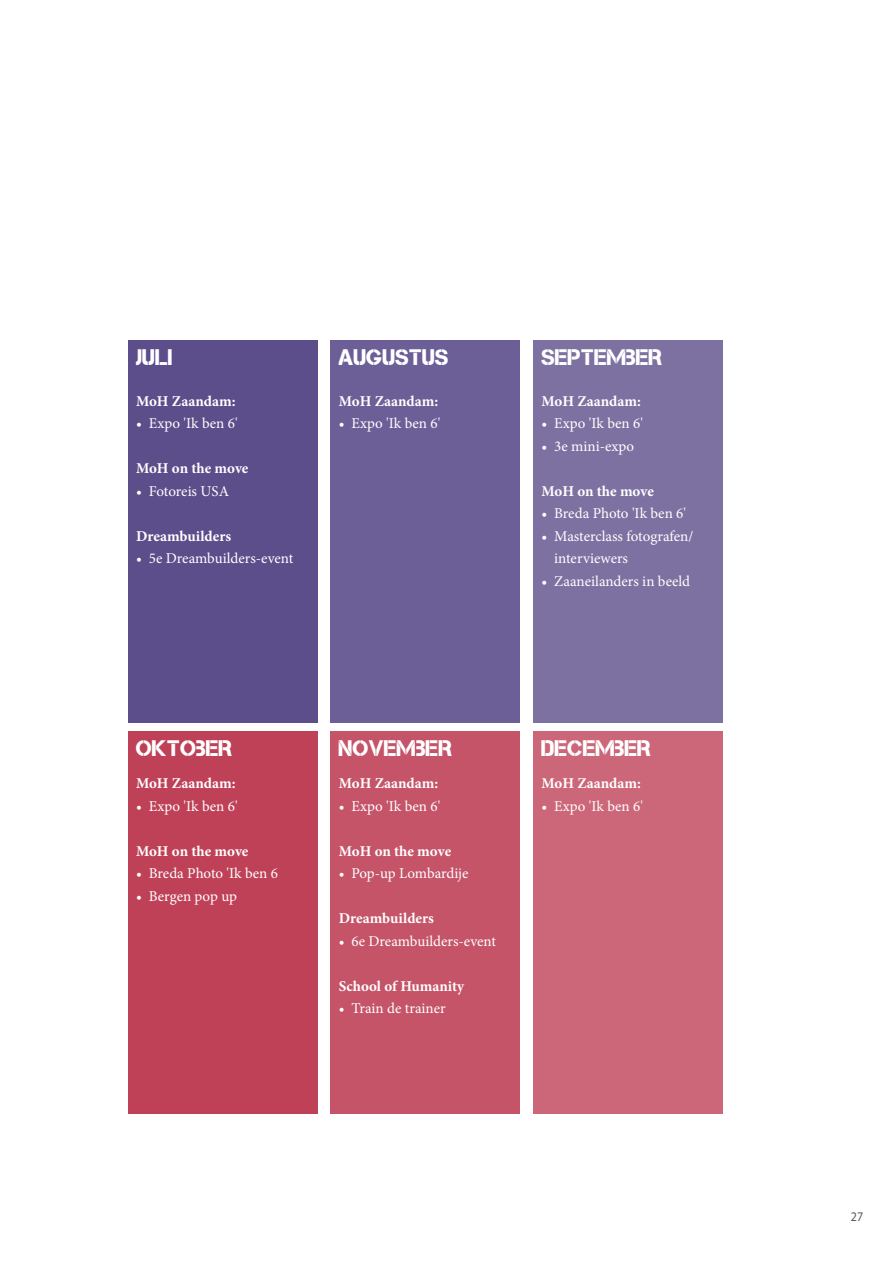
<style>
.page{position:relative;width:893px;height:1263px;background:#fff}
.page>*{position:absolute;margin:0;border:0;box-sizing:border-box;transform-origin:0 0}
.t1{font:22.5px "Cleanwork";color:#fff}
.t2{font:15px/22.5px "Minion Pro";color:#fff}
.t3{font:700 15px "Minion Pro";color:#fff}
.t4{font:13.2px "Myriad Pro";color:#57585a;scale:.91 1}
</style>
<div class="page">
<div style="left:128px;top:731px;width:189px;height:383px;background:#bf4158"></div>
<div style="left:330px;top:731px;width:190px;height:383px;background:#c55469"></div>
<div style="left:533px;top:731px;width:190px;height:383px;background:#cc6779"></div>
<div style="left:128px;top:340px;width:189px;height:383px;background:#5c4d8b"></div>
<div style="left:330px;top:340px;width:190px;height:383px;background:#6c5f97"></div>
<div style="left:533px;top:340px;width:190px;height:383px;background:#7d71a2"></div>
<p class="t1" style="left:136px;top:345px;width:38px">JULI</p>
<p class="t3" style="left:136px;top:390px;width:101px">MoH Zaandam:</p>
<p class="t2" style="left:136px;top:412px;width:103px">• Expo 'Ik ben 6'</p>
<p class="t3" style="left:136px;top:458px;width:114px">MoH on the move</p>
<p class="t2" style="left:136px;top:480px;width:94px">• Fotoreis USA</p>
<p class="t3" style="left:136px;top:525px;width:97px">Dreambuilders</p>
<p class="t2" style="left:136px;top:547px;width:159px">• 5e Dreambuilders-event</p>
<p class="t1" style="left:339px;top:345px;width:112px">AUGUSTUS</p>
<p class="t3" style="left:339px;top:390px;width:101px">MoH Zaandam:</p>
<p class="t2" style="left:339px;top:412px;width:103px">• Expo 'Ik ben 6'</p>
<p class="t1" style="left:541px;top:345px;width:123px">SEPTEMBER</p>
<p class="t3" style="left:541px;top:390px;width:101px">MoH Zaandam:</p>
<p class="t2" style="left:541px;top:412px;width:103px">• Expo 'Ik ben 6'</p>
<p class="t2" style="left:541px;top:435px;width:94px">• 3e mini-expo</p>
<p class="t3" style="left:541px;top:480px;width:114px">MoH on the move</p>
<p class="t2" style="left:541px;top:502px;width:146px">• Breda Photo 'Ik ben 6'</p>
<p class="t2" style="left:554px;top:525px;width:141px;text-indent:-13px">• Masterclass fotografen/ interviewers</p>
<p class="t2" style="left:541px;top:570px;width:150px">• Zaaneilanders in beeld</p>
<p class="t1" style="left:136px;top:736px;width:98px">OKTOBER</p>
<p class="t3" style="left:136px;top:773px;width:101px">MoH Zaandam:</p>
<p class="t2" style="left:136px;top:795px;width:103px">• Expo 'Ik ben 6'</p>
<p class="t3" style="left:136px;top:840px;width:114px">MoH on the move</p>
<p class="t2" style="left:136px;top:862px;width:144px">• Breda Photo 'Ik ben 6</p>
<p class="t2" style="left:136px;top:885px;width:102px">• Bergen pop up</p>
<p class="t1" style="left:339px;top:736px;width:116px">NOVEMBER</p>
<p class="t3" style="left:339px;top:773px;width:101px">MoH Zaandam:</p>
<p class="t2" style="left:339px;top:795px;width:103px">• Expo 'Ik ben 6'</p>
<p class="t3" style="left:339px;top:840px;width:114px">MoH on the move</p>
<p class="t2" style="left:339px;top:862px;width:131px">• Pop-up Lombardije</p>
<p class="t3" style="left:339px;top:908px;width:97px">Dreambuilders</p>
<p class="t2" style="left:339px;top:930px;width:159px">• 6e Dreambuilders-event</p>
<p class="t3" style="left:339px;top:975px;width:127px">School of Humanity</p>
<p class="t2" style="left:339px;top:997px;width:108px">• Train de trainer</p>
<p class="t1" style="left:541px;top:736px;width:112px">DECEMBER</p>
<p class="t3" style="left:541px;top:773px;width:101px">MoH Zaandam:</p>
<p class="t2" style="left:541px;top:795px;width:103px">• Expo 'Ik ben 6'</p>
<p class="t4" style="left:851px;top:1208px;width:15px">27</p>
</div>
